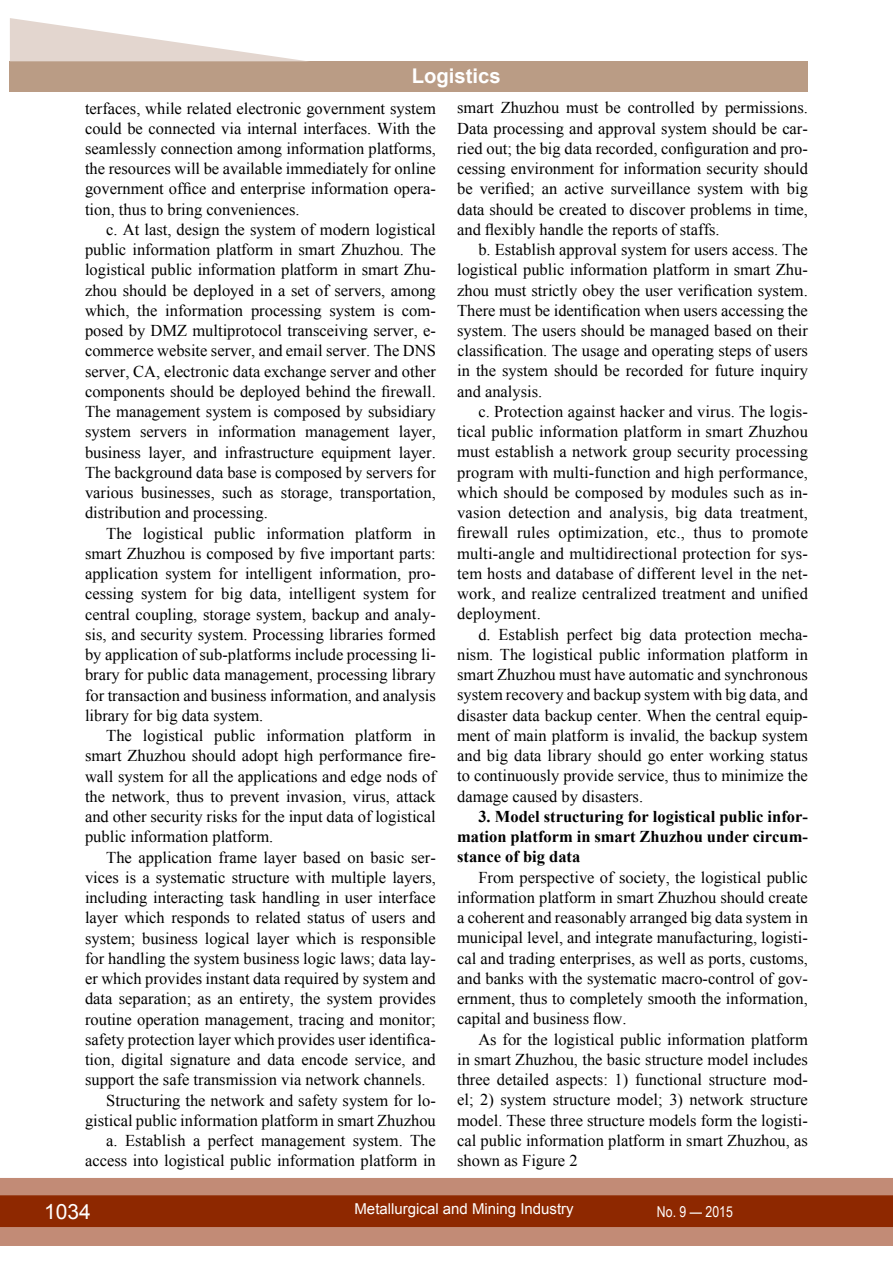
<style>
.page{position:relative;width:893px;height:1263px;background:#fff}
.page>*{position:absolute;margin:0;border:0;box-sizing:border-box;transform-origin:0 0}
.t1{font:21px "Arial";color:#fff}
.t2{font:700 20.25px "Arial";color:#fff}
.t3{font:16.5px/20.2px "Times New Roman";color:#000;text-align:justify}
.t4{font:700 16.5px/20.2px "Times New Roman";color:#000;text-align:justify}
.t5{font:15px "Arial";color:#fff}
.t6{font:15px "Arial Narrow";color:#fff}
</style>
<div class="page">
<div style="left:0;top:1178px;width:893px;height:68px;background:#c28b76"></div>
<div style="left:0;top:1195px;width:893px;height:32px;background:#8e2800;border:2px solid #8e2800"></div>
<div style="left:10px;top:62px;width:798px;height:30px;background:#ba9c85"></div>
<svg style="left:10px;top:18px;width:300px;height:44px"></svg>
<p class="t2" style="left:412px;top:63px;width:90px">Logistics</p>
<p class="t3" style="left:85px;top:98px;width:352px">terfaces, while related electronic government system could be connected via internal interfaces. With the seamlessly connection among information platforms, the resources will be available immediately for online government office and enterprise information opera&shy;tion, thus to bring conveniences.</p>
<p class="t3" style="left:85px;top:219px;width:352px;text-indent:21px">c. At last, design the system of modern logistical public information platform in smart Zhuzhou. The logistical public information platform in smart Zhu&shy;zhou should be deployed in a set of servers, among which, the information processing system is com&shy;posed by DMZ multiprotocol transceiving server, e&shy;commerce website server, and email server. The DN S server, CA, electronic data exchange server and other components should be deployed behind the firewall.<br>The management system is composed by subsidiary system servers in information management layer, business layer, and infrastructure equipment layer.<br>The background data base is composed by servers for various businesses, such as storage, transportation, distribution and processing.</p>
<p class="t3" style="left:85px;top:523px;width:352px;text-indent:21px">The logistical public information platform in smart Zhuzhou is composed by five important parts: application system for intelligent information, pro&shy;cessing system for big data, intelligent system for central coupling, storage system, backup and analy&shy;sis, and security system. Processing libraries formed by application of sub-platforms include processing li&shy;brary for public data management, processing library for transaction and business information, and analysis library for big data system.</p>
<p class="t3" style="left:85px;top:725px;width:352px;text-indent:21px">The logistical public information platform in smart Zhuzhou should adopt high performance fire&shy;wall system for all the applications and edge nods of the network, thus to prevent invasion, virus, attack and other security risks for the input data of logistical public information platform.</p>
<p class="t3" style="left:106px;top:847px;width:331px">The application frame layer based on basic ser-</p>
<p class="t3" style="left:85px;top:867px;width:352px">vices is a systematic structure with multiple layers,</p>
<p class="t3" style="left:85px;top:887px;width:352px">including interacting task handling in user interface</p>
<p class="t3" style="left:85px;top:907px;width:352px">layer which responds to related status of users and</p>
<p class="t3" style="left:85px;top:928px;width:352px">system; business logical layer which is responsible</p>
<p class="t3" style="left:85px;top:948px;width:352px">for handling the system business logic laws; data lay-</p>
<p class="t3" style="left:85px;top:968px;width:352px">er which provides instant data required by system and</p>
<p class="t3" style="left:85px;top:988px;width:352px">data separation; as an entirety, the system provides</p>
<p class="t3" style="left:85px;top:1009px;width:352px">routine operation management, tracing and monitor;</p>
<p class="t3" style="left:85px;top:1029px;width:352px">safety protection layer which provides user identifica-</p>
<p class="t3" style="left:85px;top:1049px;width:352px">tion, digital signature and data encode service, and</p>
<p class="t3" style="left:85px;top:1069px;width:342px">support the safe transmission via network channels.</p>
<p class="t3" style="left:106px;top:1090px;width:331px">Structuring the network and safety system for lo-</p>
<p class="t3" style="left:85px;top:1110px;width:352px">gistical public information platform in smart Zhuzhou</p>
<p class="t3" style="left:106px;top:1130px;width:331px">a. Establish a perfect management system. The</p>
<p class="t3" style="left:85px;top:1150px;width:352px">access into logistical public information platform in</p>
<p class="t3" style="left:457px;top:97px;width:352px">smart Zhuzhou must be controlled by permissions.<br>Data processing and approval system should be car&shy;ried out; the big data recorded, configuration and pro&shy;cessing environment for information security should be verified; an active surveillance system with big data should be created to discover problems in time, and flexibly handle the reports of staffs.</p>
<p class="t3" style="left:457px;top:239px;width:352px;text-indent:21px">b. Establish approval system for users access. The logistical public information platform in smart Zhu&shy;zhou must strictly obey the user verification system.<br>There must be identification when users accessing the system. The users should be managed based on their classification. The usage and operating steps of users in the system should be recorded for future inquiry and analysis.</p>
<p class="t3" style="left:457px;top:401px;width:352px;text-indent:21px">c. Protection against hacker and virus. The logis&shy;tical public information platform in smart Zhuzhou must establish a network group security processing program with multi-function and high performance, which should be composed by modules such as in&shy;vasion detection and analysis, big data treatment, firewall rules optimization, etc., thus to promote multi-angle and multidirectional protection for sys&shy;tem hosts and database of different level in the net&shy;work, and realize centralized treatment and unified deployment.</p>
<p class="t3" style="left:457px;top:624px;width:352px;text-indent:21px">d. Establish perfect big data protection mecha&shy;nism. The logistical public information platform in smart Zhuzhou must have automatic and synchronous system recovery and backup system with big data, and disaster data backup center. When the central equip&shy;ment of main platform is invalid, the backup system and big data library should go enter working status to continuously provide service, thus to minimize the damage caused by disasters.</p>
<p class="t4" style="left:457px;top:806px;width:352px;text-indent:21px">3. Model structuring for logistical public infor&shy;mation platform in smart Zhuzhou under circum&shy;stance of big data</p>
<p class="t3" style="left:457px;top:867px;width:352px;text-indent:21px">From perspective of society, the logistical public information platform in smart Zhuzhou should create a coherent and reasonably arranged big data system in municipal level, and integrate manufacturing, logisti&shy;cal and trading enterprises, as well as ports, customs, and banks with the systematic macro-control of gov&shy;ernment, thus to completely smooth the information, capital and business flow.</p>
<p class="t3" style="left:457px;top:1029px;width:352px;text-indent:21px">As for the logistical public information platform in smart Zhuzhou, the basic structure model includes three detailed aspects: 1) functional structure mod&shy;el; 2) system structure model; 3) network structure model. These three structure models form the logisti&shy;cal public information platform in smart Zhuzhou, as shown as Figure 2</p>
<p class="t1" style="left:44px;top:1197px;width:48px">1034</p>
<p class="t5" style="left:354px;top:1199px;width:221px">Metallurgical and Mining Industry</p>
<p class="t6" style="left:657px;top:1201px;width:77px">No. 9 — 2015</p>
</div>
